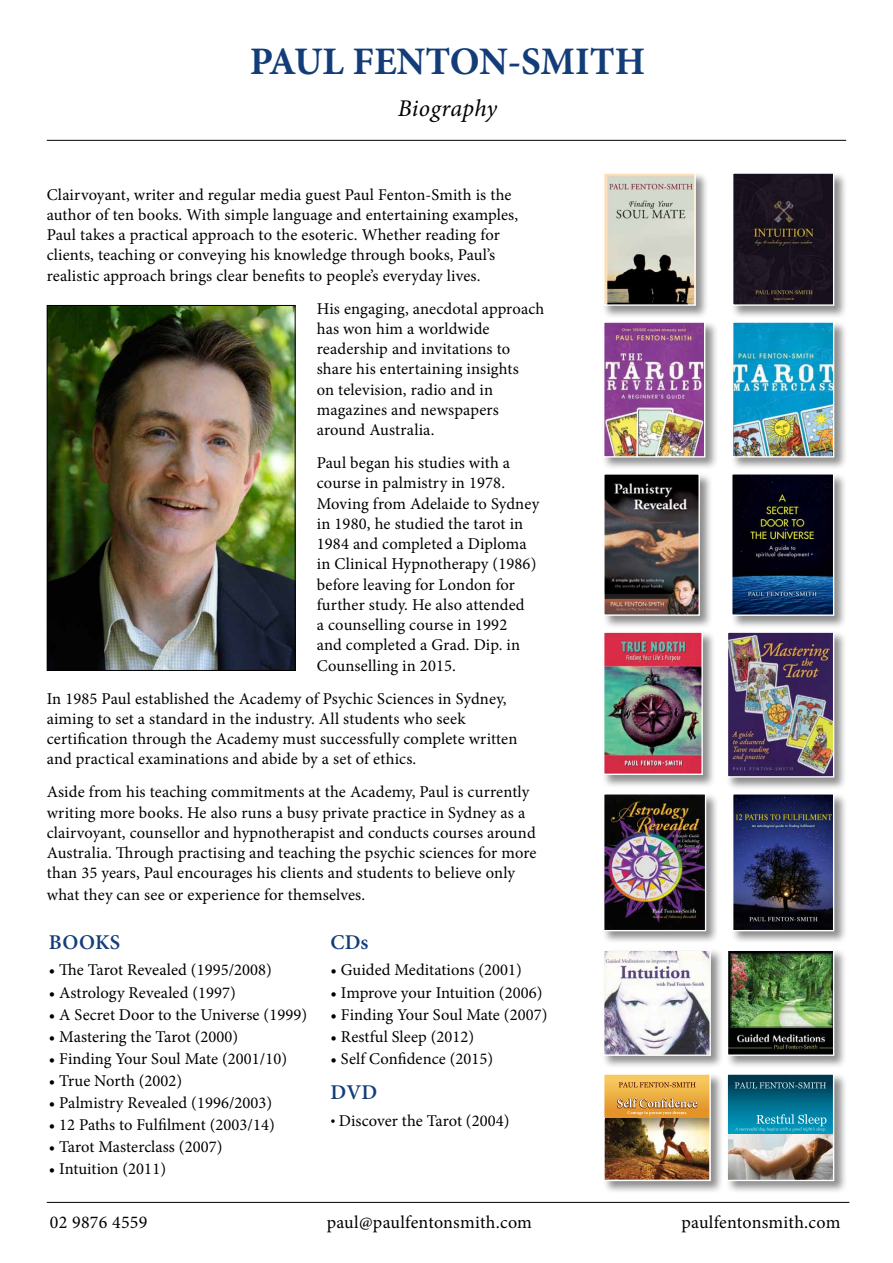
<style>
.page{position:relative;width:893px;height:1263px;background:#fff}
.page>*{position:absolute;margin:0;border:0;box-sizing:border-box;transform-origin:0 0}
.t1{font:700 39px "Minion Pro";color:#133d78}
.t2{font:italic 24px "Minion Pro";letter-spacing:.01em;color:#000}
.t3{font:600 21px "Minion Pro";letter-spacing:.01em;color:#133d78}
.t4{font:18px "Minion Pro";letter-spacing:.015em;color:#000}
.t5{font:16.5px/20.2px "Minion Pro";letter-spacing:.005em;color:#000}
.s1{font-size:13.2px}
</style>
<div class="page">
<img style="left:49px;top:307px;width:245px;height:362px">
<div style="left:47px;top:305px;width:249px;height:366px;border:1px solid #000"></div>
<hr style="left:47px;top:1202px;width:802px;height:1px;background:#000">
<hr style="left:47px;top:140px;width:799px;height:1px;background:#000">
<div style="left:726px;top:1072px;width:121px;height:122px;background:#000;opacity:.45"></div>
<img style="left:726px;top:1073px;width:109px;height:109px">
<div style="left:602px;top:1072px;width:122px;height:122px;background:#000;opacity:.45"></div>
<img style="left:602px;top:1073px;width:109px;height:109px">
<div style="left:602px;top:948px;width:122px;height:121px;background:#000;opacity:.45"></div>
<svg style="left:602px;top:948px;width:109px;height:108px"></svg>
<div style="left:602px;top:792px;width:117px;height:153px;background:#000;opacity:.45"></div>
<img style="left:602px;top:792px;width:105px;height:140px">
<div style="left:731px;top:792px;width:116px;height:153px;background:#000;opacity:.45"></div>
<svg style="left:731px;top:792px;width:104px;height:140px;background:#33395f"></svg>
<img style="left:735px;top:813px;width:97px;height:9px">
<img style="left:747px;top:914px;width:73px;height:9px">
<div style="left:602px;top:472px;width:111px;height:157px;background:#000;opacity:.45"></div>
<img style="left:602px;top:472px;width:99px;height:144px">
<div style="left:730px;top:472px;width:117px;height:157px;background:#000;opacity:.45"></div>
<img style="left:730px;top:472px;width:105px;height:144px">
<div style="left:602px;top:172px;width:107px;height:147px;background:#000;opacity:.45"></div>
<svg style="left:602px;top:172px;width:94px;height:134px;background:#aaa99e"></svg>
<div style="left:731px;top:172px;width:116px;height:147px;background:#000;opacity:.45"></div>
<svg style="left:731px;top:172px;width:104px;height:134px;background:#2c252e"></svg>
<div style="left:602px;top:321px;width:116px;height:150px;background:#000;opacity:.45"></div>
<img style="left:602px;top:321px;width:104px;height:137px">
<div style="left:731px;top:321px;width:116px;height:150px;background:#000;opacity:.45"></div>
<img style="left:731px;top:321px;width:104px;height:137px">
<div style="left:602px;top:631px;width:114px;height:157px;background:#000;opacity:.45"></div>
<img style="left:602px;top:631px;width:101px;height:145px">
<div style="left:726px;top:631px;width:121px;height:159px;background:#000;opacity:.45"></div>
<img style="left:726px;top:631px;width:109px;height:147px">
<div style="left:726px;top:948px;width:121px;height:121px;background:#000;opacity:.45"></div>
<img style="left:726px;top:948px;width:109px;height:108px">
<h1 class="t1" style="left:250px;top:34px;width:397px">PAUL FENTON-SMITH</h1>
<h2 class="t2" style="left:398px;top:92px;width:101px">Biography</h2>
<p class="t5" style="left:47px;top:184px;width:473px">Clairvoyant, writer and regular media guest Paul Fenton-Smith is the author of ten books. With simple language and entertaining examples, Paul takes a practical approach to the esoteric. Whether reading for clients, teaching or conveying his knowledge through books, Paul’s realistic approach brings clear benefits to people’s everyday lives.</p>
<p class="t5" style="left:317px;top:298px;width:229px">His engaging, anecdotal approach has won him a worldwide readership and invitations to share his entertaining insights<br>on television, radio and in magazines and newspapers around Australia.</p>
<p class="t5" style="left:317px;top:453px;width:224px">Paul began his studies with a course in palmistry in 1978.<br>Moving from Adelaide to Sydney in 1980, he studied the tarot in<br>1984 and completed a Diploma in Clinical Hypnotherapy (1986) before leaving for London for further study. He also attended<br>a counselling course in 1992<br>and completed a Grad. Dip. in<br>Counselling in 2015.</p>
<p class="t5" style="left:47px;top:688px;width:472px">In 1985 Paul established the Academy of Psychic Sciences in Sydney, aiming to set a standard in the industry. All students who seek certification through the Academy must successfully complete written and practical examinations and abide by a set of ethics.</p>
<p class="t5" style="left:47px;top:782px;width:491px">Aside from his teaching commitments at the Academy, Paul is currently writing more books. He also runs a busy private practice in Sydney as a clairvoyant, counsellor and hypnotherapist and conducts courses around Australia. Through practising and teaching the psychic sciences for more than 35 years, Paul encourages his clients and students to believe only</p>
<p class="t5" style="left:47px;top:885px;width:320px">what they can see or experience for themselves.</p>
<p class="t3" style="left:49px;top:928px;width:73px">BOOKS</p>
<p class="t5" style="left:49px;top:960px;width:225px">• The Tarot Revealed (1995/2008)</p>
<p class="t5" style="left:49px;top:982px;width:188px">• Astrology Revealed (1997)</p>
<p class="t5" style="left:49px;top:1004px;width:260px">• A Secret Door to the Universe (1999)</p>
<p class="t5" style="left:49px;top:1026px;width:191px">• Mastering the Tarot (2000)</p>
<p class="t5" style="left:49px;top:1048px;width:240px">• Finding Your Soul Mate (2001/10)</p>
<p class="t5" style="left:49px;top:1070px;width:135px">• True North (2002)</p>
<p class="t5" style="left:49px;top:1092px;width:225px">• Palmistry Revealed (1996/2003)</p>
<p class="t5" style="left:49px;top:1114px;width:227px">• 12 Paths to Fulfilment (2003/14)</p>
<p class="t5" style="left:49px;top:1137px;width:175px">• Tarot Masterclass (2007)</p>
<p class="t5" style="left:49px;top:1159px;width:119px">• Intuition (2011)</p>
<p class="t3" style="left:331px;top:928px;width:39px">CDs</p>
<p class="t5" style="left:331px;top:960px;width:193px">• Guided Meditations (2001)</p>
<p class="t5" style="left:331px;top:982px;width:213px">• Improve your Intuition (2006)</p>
<p class="t5" style="left:331px;top:1004px;width:218px">• Finding Your Soul Mate (2007)</p>
<p class="t5" style="left:331px;top:1026px;width:145px">• Restful Sleep (2012)</p>
<p class="t5" style="left:331px;top:1048px;width:164px">• Self Confidence (2015)</p>
<p class="t3" style="left:331px;top:1078px;width:48px">DVD</p>
<p class="t5" style="left:331px;top:1110px;width:180px"><span class="s1">•</span> Discover the Tarot (2004)</p>
<p class="t4" style="left:50px;top:1210px;width:99px">02 9876 4559</p>
<p class="t4" style="left:327px;top:1210px;width:207px">paul@paulfentonsmith.com</p>
<p class="t4" style="left:681px;top:1210px;width:161px">paulfentonsmith.com</p>
</div>
